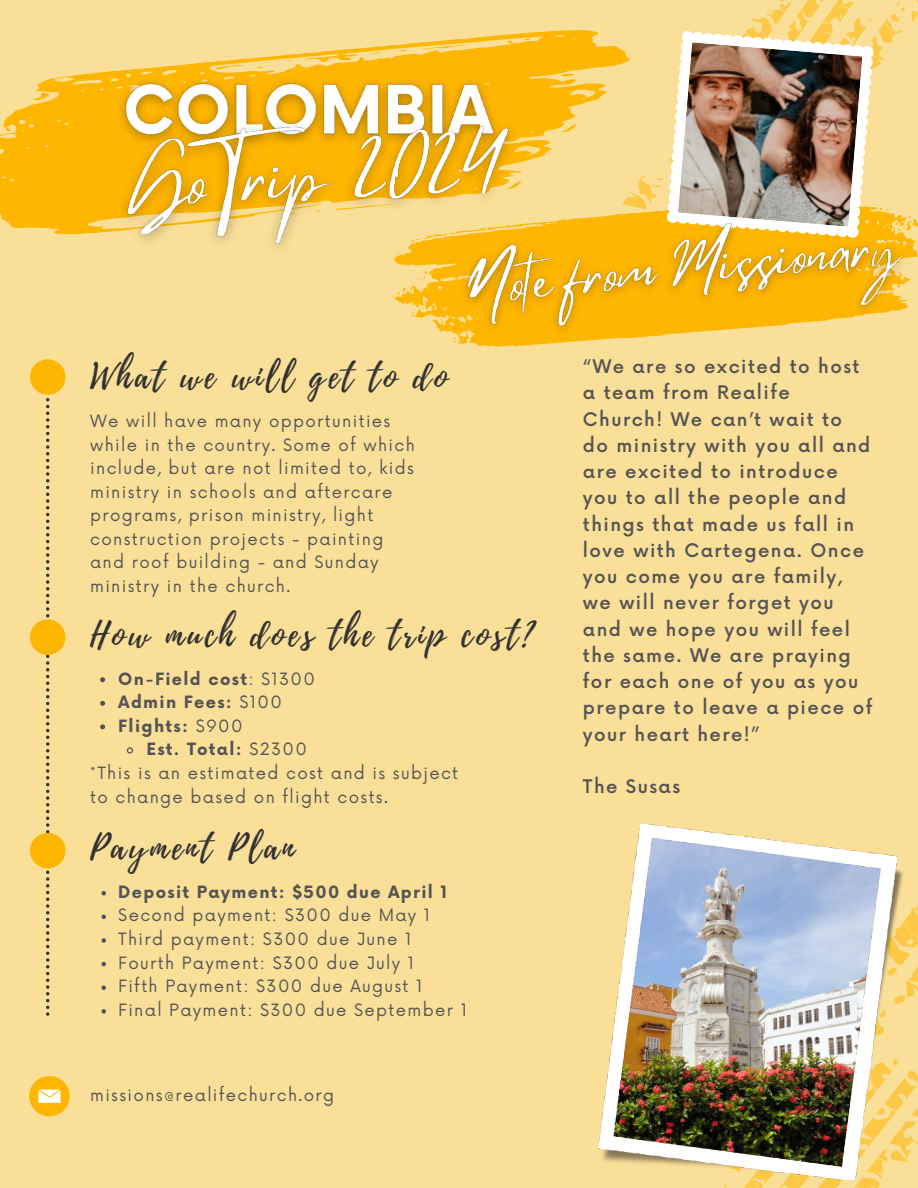
<style>
.page{position:relative;width:918px;height:1188px;background:#fadf99}
.page>*{position:absolute;margin:0;border:0;box-sizing:border-box;transform-origin:0 0}
.t1{font:34.2px "Playlist Script";letter-spacing:.1em;color:#323232}
.t2{font:500 18.3px/26.2px "Now";letter-spacing:.08em;color:#545454}
.t3{font:16.5px/23.5px "Now";letter-spacing:.08em;color:#545454}
.t4{font:700 16.5px/23.5px "Now";letter-spacing:.08em;color:#545454}
.s1{font-weight:400}
.s2{font-weight:700}
</style>
<div class="page">
<svg style="left:46px;top:398px;width:3px;height:618px"></svg>
<svg style="left:37px;top:30px;width:585px;height:95px"></svg>
<svg style="left:560px;top:73px;width:14px;height:3px"></svg>
<svg style="left:215px;top:65px;width:29px;height:4px"></svg>
<svg style="left:422px;top:45px;width:43px;height:4px"></svg>
<svg style="left:506px;top:41px;width:8px;height:3px"></svg>
<svg style="left:373px;top:52px;width:7px;height:2px"></svg>
<svg style="left:257px;top:62px;width:15px;height:6px"></svg>
<svg style="left:0;top:87px;width:575px;height:148px;fill:#ffb600"></svg>
<svg style="left:598px;top:906px;width:320px;height:282px"></svg>
<svg style="left:622px;top:0;width:296px;height:193px"></svg>
<svg style="left:417px;top:273px;width:32px;height:59px"></svg>
<svg style="left:391px;top:273px;width:36px;height:44px"></svg>
<img style="left:599px;top:824px;width:305px;height:356px">
<div style="left:30px;top:359px;width:35px;height:36px;background:#ffb600;border-radius:50%"></div>
<div style="left:30px;top:619px;width:35px;height:36px;background:#ffb600;border-radius:50%"></div>
<div style="left:30px;top:833px;width:35px;height:35px;background:#ffb600;border-radius:50%"></div>
<svg style="left:667px;top:31px;width:207px;height:162px"></svg>
<img style="left:678px;top:42px;width:184px;height:151px">
<div style="left:29px;top:1076px;width:41px;height:40px;background:#ffb600;border-radius:50%"></div>
<svg style="left:38px;top:1090px;width:22px;height:13px"></svg>
<svg style="left:100px;top:677px;width:5px;height:5px"></svg>
<svg style="left:100px;top:701px;width:5px;height:5px"></svg>
<svg style="left:100px;top:724px;width:5px;height:5px"></svg>
<svg style="left:126px;top:747px;width:7px;height:7px"></svg>
<img style="left:110px;top:69px;width:403px;height:30px">
<img style="left:105px;top:99px;width:428px;height:174px">
<img style="left:449px;top:193px;width:469px;height:154px">
<svg style="left:101px;top:891px;width:5px;height:4px"></svg>
<svg style="left:101px;top:915px;width:5px;height:4px"></svg>
<svg style="left:101px;top:938px;width:5px;height:5px"></svg>
<svg style="left:101px;top:962px;width:5px;height:4px"></svg>
<svg style="left:101px;top:985px;width:5px;height:5px"></svg>
<svg style="left:101px;top:1009px;width:5px;height:5px"></svg>
<h1 class="t1" style="left:90px;top:352px;width:359px">What we will get to do</h1>
<p class="t3" style="left:90px;top:408px;width:326px">We will have many opportunities while in the country. Some of which include, but are not limited to, kids ministry in schools and aftercare programs, prison ministry, light construction projects - painting and roof building - and Sunday ministry in the church.</p>
<h1 class="t1" style="left:90px;top:610px;width:444px">How much does the trip cost?</h1>
<p class="t4" style="left:118px;top:667px;width:198px">On-Field cost<span class="s1">: $1300<br></span>Admin Fees: <span class="s1">$100<br></span>Flights: <span class="s1">$900</span></p>
<p class="t3" style="left:90px;top:737px;width:370px;text-indent:56px"><span class="s2">Est. Total:</span> $2300<br>*This is an estimated cost and is subject to change based on flight costs.</p>
<h1 class="t1" style="left:90px;top:824px;width:206px">Payment Plan</h1>
<p class="t4" style="left:118px;top:880px;width:331px">Deposit Payment: $500 due April 1</p>
<p class="t3" style="left:118px;top:902px;width:350px">Second payment: $300 due May 1<br>Third payment: $300 due June 1<br>Fourth Payment: $300 due July 1<br>Fifth Payment: $300 due August 1<br>Final Payment: $300 due September 1</p>
<p class="t3" style="left:90px;top:1082px;width:245px">missions@realifechurch.org</p>
<p class="t2" style="left:583px;top:352px;width:291px">“We are so excited to host a team from Realife<br>Church! We can’t wait to<br>do ministry with you all and are excited to introduce you to all the people and things that made us fall in love with Cartegena. Once you come you are family, we will never forget you and we hope you will feel the same. We are praying for each one of you as you prepare to leave a piece of your heart here!”</p>
<p class="t2" style="left:583px;top:772px;width:99px">The Susas</p>
</div>
